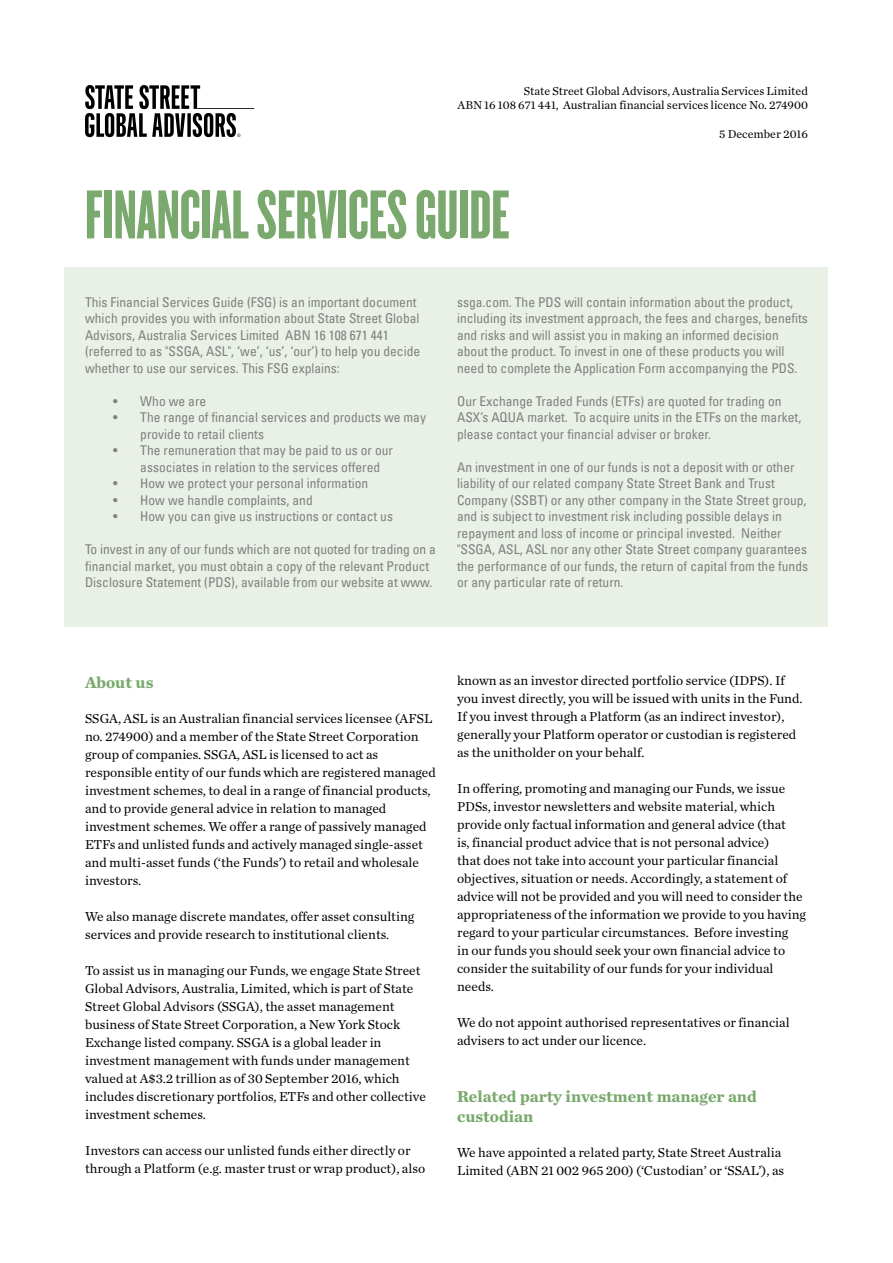
<style>
.page{position:relative;width:893px;height:1263px;background:#fff}
.page>*{position:absolute;margin:0;border:0;box-sizing:border-box;transform-origin:0 0}
.t1{font:72px "Knockout 67 Full Bantamwt";color:#79a96c}
.t2{font:700 16.5px/19.8px "Chronicle Text G1";color:#79a96c}
.t3{font:13.5px/18px "Chronicle Text G1";color:#000}
.t4{font:condensed 13.5px/16.5px "Univers Com 57";color:#7f8080}
.t5{font:12px/14.4px "Chronicle Text G1";color:#000;text-align:right}
</style>
<div class="page">
<div style="left:65px;top:267px;width:763px;height:359px;background:#e9f1e7"></div>
<svg style="left:85px;top:85px;width:169px;height:52px"></svg>
<p class="t5" style="left:458px;top:83px;width:352px">State Street Global Advisors, Australia Services Limited<br>ABN 16 108 671 441, Australian financial services licence No. 274900</p>
<p class="t5" style="left:719px;top:126px;width:90px">5 December 2016</p>
<h1 class="t1" style="left:85px;top:172px;width:426px">FINANCIAL SERVICES GUIDE</h1>
<p class="t4" style="left:85px;top:294px;width:337px">This Financial Services Guide (FSG) is an important document which provides you with information about State Street Global Advisors, Australia Services Limited ABN 16 108 671 441 (referred to as "SSGA, ASL", ‘we’, ‘us’, ‘our’) to help you decide whether to use our services. This FSG explains:</p>
<p class="t4" style="left:113px;top:393px;width:94px">• Who we are</p>
<p class="t4" style="left:140px;top:409px;width:287px;text-indent:-27px">• The range of financial services and products we may provide to retail clients</p>
<p class="t4" style="left:140px;top:442px;width:254px;text-indent:-27px">• The remuneration that may be paid to us or our associates in relation to the services offered</p>
<p class="t4" style="left:113px;top:475px;width:256px">• How we protect your personal information</p>
<p class="t4" style="left:113px;top:492px;width:201px">• How we handle complaints, and</p>
<p class="t4" style="left:113px;top:508px;width:281px">• How you can give us instructions or contact us</p>
<p class="t4" style="left:85px;top:541px;width:352px">To invest in any of our funds which are not quoted for trading on a financial market, you must obtain a copy of the relevant Product<br>Disclosure Statement (PDS), available from our website at www.</p>
<p class="t4" style="left:457px;top:294px;width:352px">ssga.com. The PDS will contain information about the product, including its investment approach, the fees and charges, benefits and risks and will assist you in making an informed decision about the product. To invest in one of these products you will need to complete the Application Form accompanying the PDS.</p>
<p class="t4" style="left:457px;top:393px;width:346px">Our Exchange Traded Funds (ETFs) are quoted for trading on<br>ASX’s AQUA market. To acquire units in the ETFs on the market, please contact your financial adviser or broker.</p>
<p class="t4" style="left:457px;top:459px;width:352px">An investment in one of our funds is not a deposit with or other liability of our related company State Street Bank and Trust Company (SSBT) or any other company in the State Street group, and is subject to investment risk including possible delays in repayment and loss of income or principal invested. Neither "SSGA, ASL, ASL nor any other State Street company guarantees the performance of our funds, the return of capital from the funds or any particular rate of return.</p>
<p class="t2" style="left:85px;top:671px;width:70px">About us</p>
<p class="t3" style="left:85px;top:709px;width:352px">SSGA, ASL is an Australian financial services licensee (AFSL no. 274900) and a member of the State Street Corporation group of companies. SSGA, ASL is licensed to act as responsible entity of our funds which are registered managed investment schemes, to deal in a range of financial products, and to provide general advice in relation to managed investment schemes. We offer a range of passively managed ETFs and unlisted funds and actively managed single-asset and multi-asset funds (‘the Funds’) to retail and wholesale investors.</p>
<p class="t3" style="left:85px;top:907px;width:331px">We also manage discrete mandates, offer asset consulting services and provide research to institutional clients.</p>
<p class="t3" style="left:85px;top:961px;width:342px">To assist us in managing our Funds, we engage State Street Global Advisors, Australia, Limited, which is part of State Street Global Advisors (SSGA), the asset management business of State Street Corporation, a New York Stock Exchange listed company. SSGA is a global leader in investment management with funds under management valued at A$3.2 trillion as of 30 September 2016, which includes discretionary portfolios, ETFs and other collective investment schemes.</p>
<p class="t3" style="left:85px;top:1141px;width:342px">Investors can access our unlisted funds either directly or through a Platform (e.g. master trust or wrap product), also</p>
<p class="t3" style="left:457px;top:671px;width:347px">known as an investor directed portfolio service (IDPS). If you invest directly, you will be issued with units in the Fund.<br>If you invest through a Platform (as an indirect investor), generally your Platform operator or custodian is registered as the unitholder on your behalf.</p>
<p class="t3" style="left:457px;top:779px;width:350px">In offering, promoting and managing our Funds, we issue PDSs, investor newsletters and website material, which provide only factual information and general advice (that<br>is, financial product advice that is not personal advice)<br>that does not take into account your particular financial objectives, situation or needs. Accordingly, a statement of advice will not be provided and you will need to consider the appropriateness of the information we provide to you having regard to your particular circumstances. Before investing<br>in our funds you should seek your own financial advice to consider the suitability of our funds for your individual needs.</p>
<p class="t3" style="left:457px;top:1013px;width:334px">We do not appoint authorised representatives or financial advisers to act under our licence.</p>
<p class="t2" style="left:457px;top:1085px;width:301px">Related party investment manager and custodian</p>
<p class="t3" style="left:457px;top:1142px;width:329px">We have appointed a related party, State Street Australia<br>Limited (ABN 21 002 965 200) (‘Custodian’ or ‘SSAL’), as</p>
</div>
